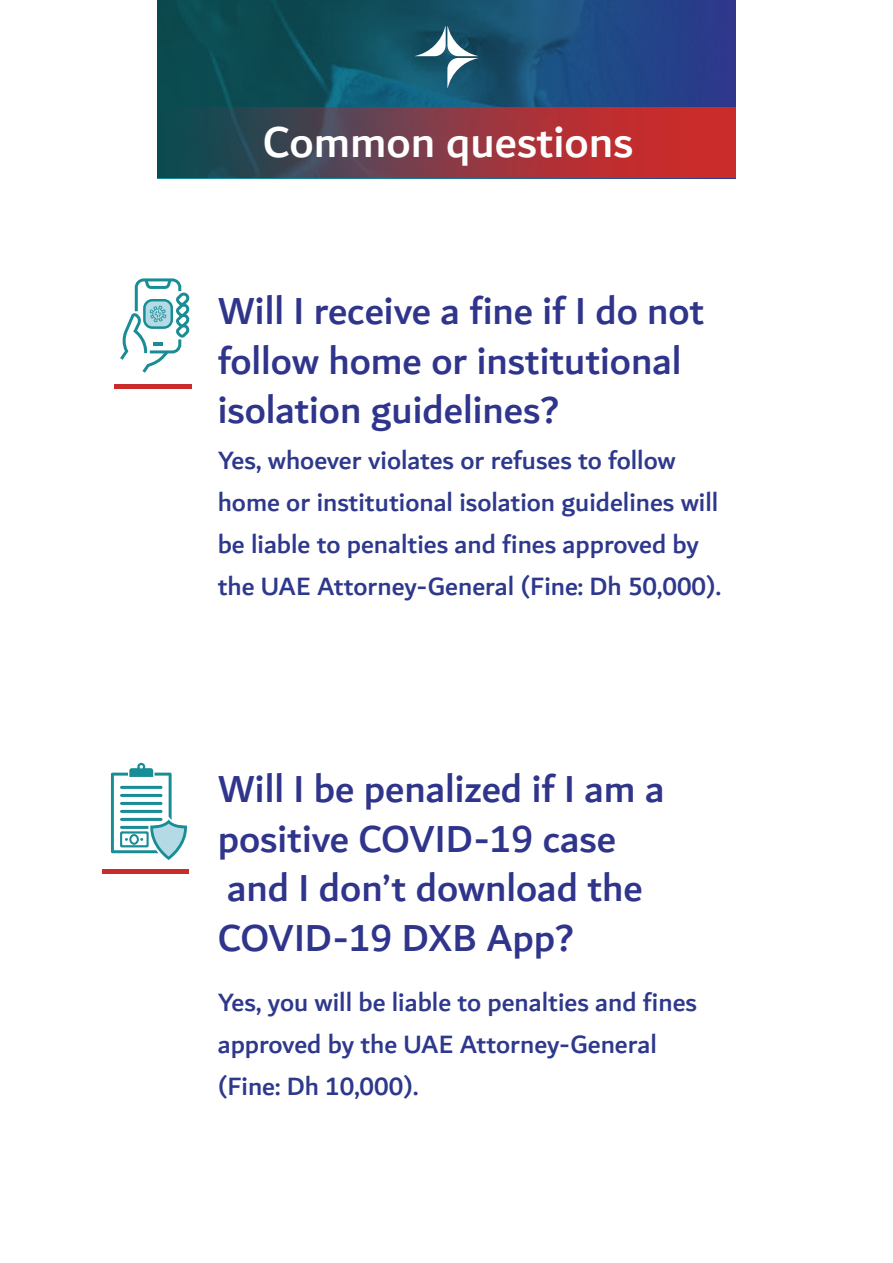
<style>
.page{position:relative;width:893px;height:1263px;background:#fff}
.page>*{position:absolute;margin:0;border:0;box-sizing:border-box;transform-origin:0 0}
.t1{font:500 46.5px "Dubai";color:#fff}
.t2{font:500 40.5px/49.5px "Dubai";color:#30358c}
.t3{font:500 27px/42px "Dubai";color:#2e388c}
</style>
<div class="page">
<div style="left:103px;top:869px;width:86px;height:5px;background:#ca2c2b"></div>
<hr style="left:114px;top:385px;width:78px;height:4px;background:#ca2c2b">
<svg style="left:120px;top:278px;width:69px;height:95px"></svg>
<svg style="left:111px;top:763px;width:76px;height:97px"></svg>
<svg style="left:158px;top:0;width:577px;height:107px;background:#164c6e"></svg>
<svg style="left:415px;top:26px;width:63px;height:62px"></svg>
<svg style="left:158px;top:107px;width:577px;height:71px;background:#7c3a43"></svg>
<h1 class="t1" style="left:263px;top:114px;width:372px">Common questions</h1>
<h2 class="t2" style="left:218px;top:285px;width:488px">Will I receive a fine if I do not follow home or institutional isolation guidelines?</h2>
<p class="t3" style="left:218px;top:438px;width:505px">Yes, whoever violates or refuses to follow home or institutional isolation guidelines will be liable to penalties and fines approved by the UAE Attorney-General (Fine: Dh 50,000).</p>
<h2 class="t2" style="left:218px;top:763px;width:448px">Will I be penalized if I am a positive COVID-19 case and I don’t download the<br>COVID-19 DXB App?</h2>
<p class="t3" style="left:218px;top:980px;width:481px">Yes, you will be liable to penalties and fines approved by the UAE Attorney-General (Fine: Dh 10,000).</p>
</div>
